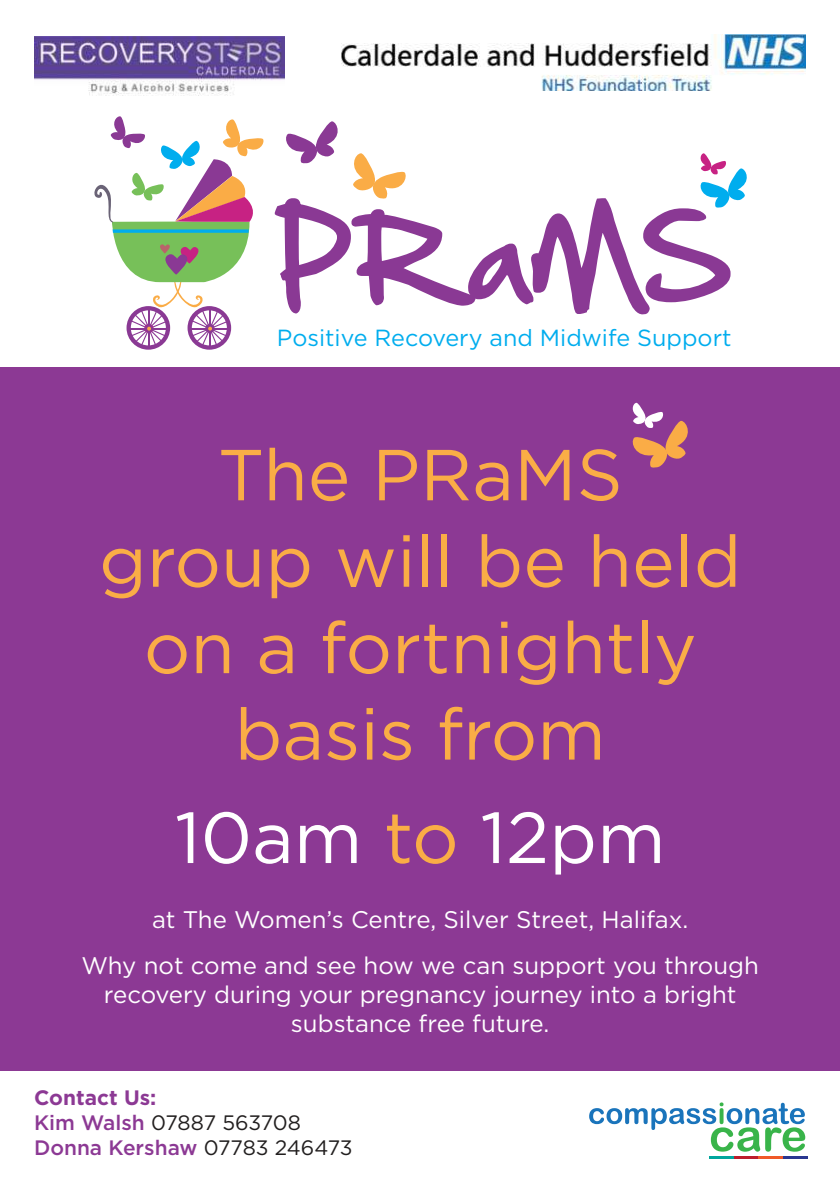
<style>
.page{position:relative;width:840px;height:1191px;background:#fff}
.page>*{position:absolute;margin:0;border:0;box-sizing:border-box;transform-origin:0 0}
.t1{font:103.6px "Hand Of Sean";color:#8a3994}
.t2{font:72px/86.4px "Gotham";color:#faad46;text-align:center}
.t3{font:72px "Gotham";color:#fff}
.t4{font:24px/45.8px "Gotham";color:#fff;text-align:center}
.t5{font:23.4px "Gotham";color:#00adee}
.t6{font:20.8px/25px "Gotham";letter-spacing:-.01em;color:#221f1f}
.s1{color:#faad46}
.s2{font-weight:700;color:#8c3994}
.s3{font-weight:500;color:#8c3994}
</style>
<div class="page">
<div style="left:0;top:367px;width:839px;height:703px;background:#8c3994"></div>
<svg style="left:286px;top:121px;width:120px;height:78px"></svg>
<svg style="left:700px;top:153px;width:46px;height:55px"></svg>
<svg style="left:94px;top:116px;width:170px;height:234px"></svg>
<svg style="left:589px;top:1102px;width:215px;height:49px"></svg>
<hr style="left:709px;top:1156px;width:24px;height:2px;background:#00a69d">
<hr style="left:733px;top:1156px;width:25px;height:2px;background:#bd1d2c">
<hr style="left:758px;top:1156px;width:24px;height:2px;background:#f05928">
<hr style="left:782px;top:1156px;width:25px;height:2px;background:#2a3790">
<img style="left:341px;top:34px;width:464px;height:56px">
<svg style="left:632px;top:402px;width:56px;height:66px"></svg>
<img style="left:34px;top:36px;width:251px;height:59px">
<h1 class="t1" style="left:272px;top:198px;width:462px">PR aMS</h1>
<p class="t5" style="left:276px;top:327px;width:456px">Positive Recovery and Midwife Support</p>
<h2 class="t2" style="left:99px;top:435px;width:643px">The PRaMS<br>group will be held on a fortnightly basis from</h2>
<h2 class="t3" style="left:175px;top:805px;width:492px">10am <span class="s1">to</span> 12pm</h2>
<p class="t4" style="left:81px;top:898px;width:678px">at The Women’s Centre, Silver Street, Halifax.<br>Why not come and see how we can support you through</p>
<p class="t4" style="left:104px;top:981px;width:633px;line-height:28.8px">recovery during your pregnancy journey into a bright substance free future.</p>
<p class="t6" style="left:34px;top:1086px;width:320px"><span class="s2">Contact Us:<br></span><span class="s3">Kim Walsh</span> 07887 563708<br><span class="s3">Donna Kershaw</span> 07783 246473</p>
</div>
